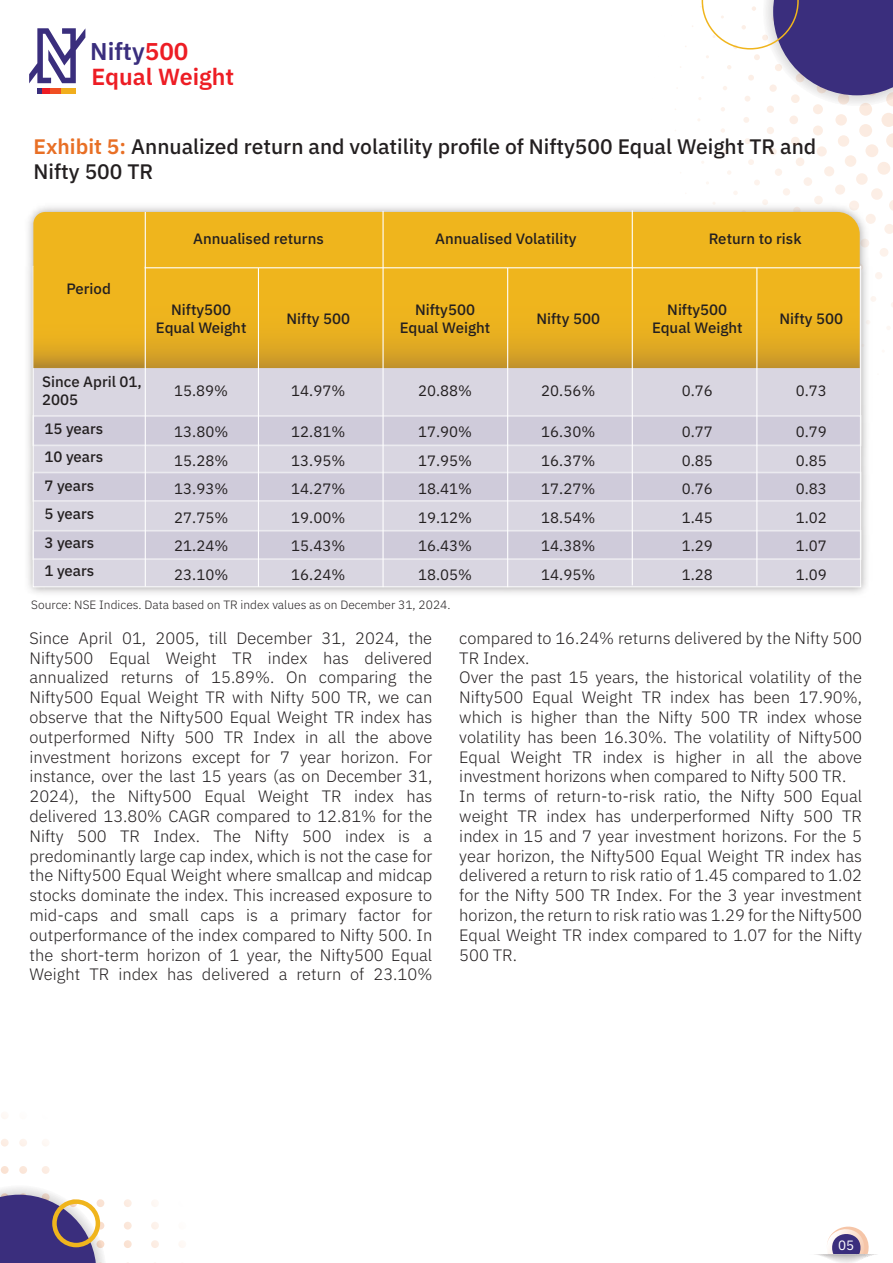
<style>
.page{position:relative;width:893px;height:1263px;background:#fff}
.page>*{position:absolute;margin:0;border:0;box-sizing:border-box;transform-origin:0 0}
.t1{font:600 24.3px "IBM Plex Sans";color:#3a2e7d}
.t2{font:600 23.25px "IBM Plex Sans";color:#ed1d24}
.t3{font:500 21px/25.2px "IBM Plex Sans";color:#231f20}
.t4{font:300 16.5px/19.8px "IBM Plex Sans";color:#231f20;text-align:justify}
.t5{font:15px/28.5px "IBM Plex Sans";color:#231f20;text-align:justify}
.t6{font:500 15px/28.5px "IBM Plex Sans";color:#231f20;text-align:center}
.t7{font:13.5px "IBM Plex Sans";color:#fff}
.t8{font:300 12px "IBM Plex Sans";color:#231f20}
.s1{color:#ed1d24}
.s2{font-weight:600;color:#e86f25}
</style>
<div class="page">
<svg style="left:815px;top:1226px;width:62px;height:37px"></svg>
<svg style="left:702px;top:0;width:191px;height:106px"></svg>
<img style="left:28px;top:198px;width:846px;height:396px">
<div style="left:33px;top:266px;width:828px;height:321px;background:#d9d6e1;border:1px solid #fff"></div>
<svg style="left:146px;top:212px;width:714px;height:156px;background:#e9b01f"></svg>
<div style="left:32px;top:415px;width:829px;height:31px;background:#cfcbda;border:2px solid #fff"></div>
<div style="left:32px;top:472px;width:829px;height:30px;background:#cfcbda;border:2px solid #fff"></div>
<div style="left:32px;top:530px;width:829px;height:30px;background:#cfcbda;border:2px solid #fff"></div>
<hr style="left:258px;top:268px;width:1px;height:319px;background:#fff">
<hr style="left:382px;top:211px;width:2px;height:376px;background:#fff">
<hr style="left:507px;top:268px;width:1px;height:319px;background:#fff">
<hr style="left:632px;top:210px;width:1px;height:375px;background:#fff">
<hr style="left:756px;top:268px;width:1px;height:318px;background:#fff">
<hr style="left:143px;top:267px;width:718px;height:1px;background:#fff">
<svg style="left:33px;top:212px;width:112px;height:156px;background:#e9b122"></svg>
<hr style="left:145px;top:212px;width:1px;height:374px;background:#fff">
<svg style="left:0;top:1115px;width:183px;height:148px"></svg>
<div style="left:52px;top:1199px;width:48px;height:48px;border:4px solid #f0b51d;border-radius:50%"></div>
<div style="left:61px;top:89px;width:15px;height:5px;background:#f1ae1d"></div>
<div style="left:50px;top:89px;width:11px;height:5px;background:#f04f23"></div>
<div style="left:42px;top:89px;width:8px;height:5px;background:#ed1d24"></div>
<svg style="left:37px;top:89px;width:5px;height:5px"></svg>
<svg style="left:29px;top:28px;width:56px;height:55px"></svg>
<h1 class="t1" style="left:90px;top:32px;width:100px">Nifty<span class="s1">500</span></h1>
<h2 class="t2" style="left:91px;top:59px;width:144px">Equal Weight</h2>
<p class="t3" style="left:34px;top:132px;width:784px"><span class="s2">Exhibit 5:</span> Annualized return and volatility profile of Nifty500 Equal Weight TR and<br>Nifty 500 TR</p>
<p class="t6" style="left:66px;top:274px;width:46px">Period</p>
<p class="t6" style="left:42px;top:371px;width:101px;line-height:18px;text-align:left">Since April 01,<br>2005</p>
<p class="t6" style="left:193px;top:223px;width:132px">Annualised returns</p>
<p class="t6" style="left:435px;top:223px;width:143px">Annualised Volatility</p>
<p class="t6" style="left:709px;top:223px;width:94px">Return to risk</p>
<p class="t6" style="left:156px;top:300px;width:92px;line-height:18px">Nifty500<br>Equal Weight</p>
<p class="t6" style="left:287px;top:303px;width:65px">Nifty 500</p>
<p class="t6" style="left:400px;top:300px;width:92px;line-height:18px">Nifty500<br>Equal Weight</p>
<p class="t6" style="left:536px;top:303px;width:65px">Nifty 500</p>
<p class="t6" style="left:652px;top:300px;width:92px;line-height:18px">Nifty500<br>Equal Weight</p>
<p class="t6" style="left:779px;top:303px;width:65px">Nifty 500</p>
<p class="t5" style="left:174px;top:375px;width:55px">15.89%</p>
<p class="t5" style="left:291px;top:375px;width:55px">14.97%</p>
<p class="t5" style="left:418px;top:375px;width:55px">20.88%</p>
<p class="t5" style="left:541px;top:375px;width:55px">20.56%</p>
<p class="t5" style="left:682px;top:375px;width:33px">0.76</p>
<p class="t5" style="left:796px;top:375px;width:33px">0.73</p>
<p class="t6" style="left:44px;top:413px;width:60px;text-align:left">15 years<br>10 years<br>7 years<br>5 years<br>3 years<br>1 years</p>
<p class="t5" style="left:291px;top:416px;width:55px">12.81% 13.95% 14.27% 19.00% 15.43% 16.24%</p>
<p class="t5" style="left:418px;top:416px;width:55px">17.90% 17.95% 18.41% 19.12% 16.43% 18.05%</p>
<p class="t5" style="left:541px;top:416px;width:55px">16.30% 16.37% 17.27% 18.54% 14.38% 14.95%</p>
<p class="t5" style="left:682px;top:416px;width:33px">0.77<br>0.85<br>0.76<br>1.45<br>1.29<br>1.28</p>
<p class="t5" style="left:796px;top:416px;width:33px">0.79<br>0.85<br>0.83<br>1.02<br>1.07<br>1.09</p>
<p class="t5" style="left:174px;top:416px;width:55px">13.80% 15.28% 13.93% 27.75% 21.24% 23.10%</p>
<p class="t8" style="left:31px;top:596px;width:421px">Source: NSE Indices. Data based on TR index values as on December 31, 2024.</p>
<p class="t4" style="left:30px;top:627px;width:404px">Since April 01, 2005, till December 31, 2024, the Nifty500 Equal Weight TR index has delivered annualized returns of 15.89%. On comparing the Nifty500 Equal Weight TR with Nifty 500 TR, we can observe that the Nifty500 Equal Weight TR index has outperformed Nifty 500 TR Index in all the above investment horizons except for 7 year horizon. For instance, over the last 15 years (as on December 31, 2024), the Nifty500 Equal Weight TR index has delivered 13.80% CAGR compared to 12.81% for the Nifty 500 TR Index. The Nifty 500 index is a predominantly large cap index, which is not the case for the Nifty500 Equal Weight where smallcap and midcap stocks dominate the index. This increased exposure to mid-caps and small caps is a primary factor for outperformance of the index compared to Nifty 500. In the short-term horizon of 1 year, the Nifty500 Equal Weight TR index has delivered a return of 23.10%</p>
<p class="t4" style="left:459px;top:627px;width:404px;text-align:left">compared to 16.24% returns delivered by the Nifty 500<br>TR Index.<br>Over the past 15 years, the historical volatility of the Nifty500 Equal Weight TR index has been 17.90%, which is higher than the Nifty 500 TR index whose volatility has been 16.30%. The volatility of Nifty500<br>Equal Weight TR index is higher in all the above investment horizons when compared to Nifty 500 TR.<br>In terms of return-to-risk ratio, the Nifty 500 Equal weight TR index has underperformed Nifty 500 TR index in 15 and 7 year investment horizons. For the 5 year horizon, the Nifty500 Equal Weight TR index has delivered a return to risk ratio of 1.45 compared to 1.02 for the Nifty 500 TR Index. For the 3 year investment horizon, the return to risk ratio was 1.29 for the Nifty500<br>Equal Weight TR index compared to 1.07 for the Nifty 500 TR.</p>
<p class="t7" style="left:838px;top:1235px;width:18px">05</p>
</div>
